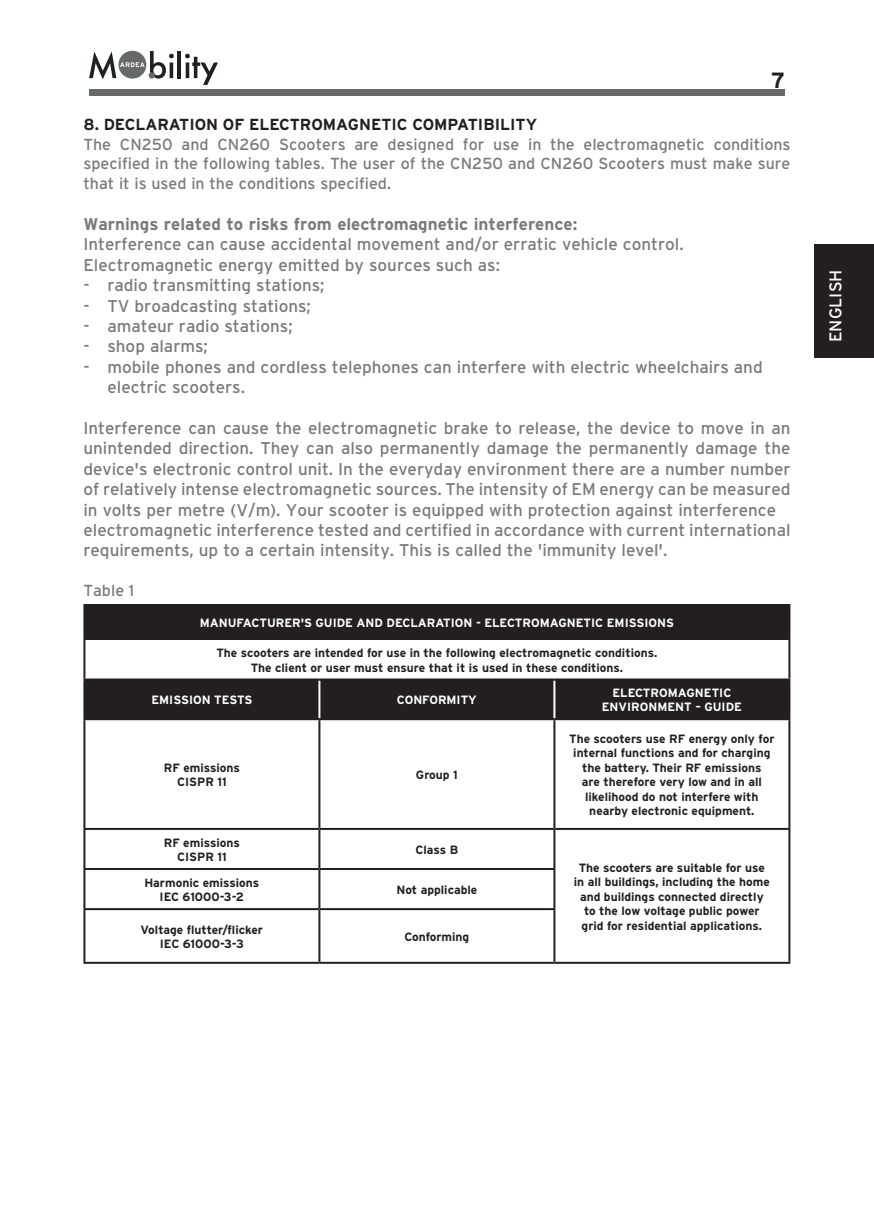
<style>
.page{position:relative;width:874px;height:1225px;background:#fff}
.page>*{position:absolute;margin:0;border:0;box-sizing:border-box;transform-origin:0 0}
.t1{font:700 22px "Interstate";color:#231f20}
.t2{font:17px/20.4px "Interstate";color:#787a7d}
.t3{font:700 17px "Interstate";color:#787a7d}
.t4{font:17px "Interstate";letter-spacing:.005em;color:#fff}
.t5{font:16px/19.8px "Interstate";color:#787a7d;text-align:justify}
.t6{font:700 16px "Interstate";color:#231f20}
.t7{font:700 12px/14.4px "Interstate";color:#231f20;text-align:center}
.t8{font:700 12px/14px "Interstate";color:#fff;text-align:center}
</style>
<div class="page">
<div style="left:89px;top:89px;width:695px;height:7px;background:#65696a"></div>
<div style="left:813px;top:244px;width:60px;height:113px;background:#231f20"></div>
<svg style="left:150px;top:51px;width:24px;height:28px"></svg>
<hr style="left:177px;top:51px;width:4px;height:27px;background:#231f20">
<svg style="left:185px;top:54px;width:33px;height:31px"></svg>
<div style="left:118px;top:51px;width:28px;height:28px;background:#65696a;border-radius:50%"></div>
<svg style="left:89px;top:51px;width:55px;height:28px"></svg>
<div style="left:148px;top:72px;width:7px;height:7px;background:#65696a;border-radius:50%"></div>
<div style="left:84px;top:604px;width:705px;height:35px;background:#231f20"></div>
<div style="left:85px;top:680px;width:703px;height:38px;background:#231f20"></div>
<hr style="left:788px;top:604px;width:2px;height:35px;background:#231f20">
<hr style="left:788px;top:639px;width:2px;height:39px;background:#231f20">
<hr style="left:554px;top:961px;width:236px;height:2px;background:#231f20">
<hr style="left:318px;top:680px;width:2px;height:38px;background:#fff">
<hr style="left:83px;top:604px;width:2px;height:35px;background:#231f20">
<hr style="left:553px;top:680px;width:2px;height:38px;background:#fff">
<hr style="left:83px;top:639px;width:2px;height:39px;background:#231f20">
<hr style="left:83px;top:680px;width:2px;height:38px;background:#231f20">
<hr style="left:83px;top:720px;width:2px;height:108px;background:#231f20">
<hr style="left:83px;top:830px;width:2px;height:38px;background:#231f20">
<hr style="left:83px;top:870px;width:2px;height:38px;background:#231f20">
<hr style="left:83px;top:910px;width:2px;height:51px;background:#231f20">
<hr style="left:318px;top:720px;width:2px;height:108px;background:#231f20">
<hr style="left:318px;top:830px;width:2px;height:38px;background:#231f20">
<hr style="left:318px;top:870px;width:2px;height:38px;background:#231f20">
<hr style="left:318px;top:910px;width:2px;height:51px;background:#231f20">
<hr style="left:788px;top:680px;width:2px;height:38px;background:#231f20">
<hr style="left:553px;top:720px;width:2px;height:108px;background:#231f20">
<hr style="left:788px;top:720px;width:2px;height:108px;background:#231f20">
<hr style="left:553px;top:830px;width:2px;height:38px;background:#231f20">
<hr style="left:788px;top:830px;width:2px;height:39px;background:#231f20">
<hr style="left:553px;top:870px;width:2px;height:38px;background:#231f20">
<hr style="left:788px;top:869px;width:2px;height:40px;background:#231f20">
<hr style="left:553px;top:910px;width:2px;height:51px;background:#231f20">
<hr style="left:788px;top:909px;width:2px;height:52px;background:#231f20">
<hr style="left:83px;top:678px;width:236px;height:2px;background:#231f20">
<hr style="left:83px;top:718px;width:236px;height:2px;background:#231f20">
<hr style="left:83px;top:828px;width:236px;height:2px;background:#231f20">
<hr style="left:83px;top:868px;width:236px;height:2px;background:#231f20">
<hr style="left:83px;top:908px;width:236px;height:2px;background:#231f20">
<hr style="left:83px;top:961px;width:236px;height:2px;background:#231f20">
<hr style="left:319px;top:678px;width:235px;height:2px;background:#231f20">
<hr style="left:554px;top:678px;width:236px;height:2px;background:#231f20">
<hr style="left:319px;top:718px;width:235px;height:2px;background:#231f20">
<hr style="left:554px;top:718px;width:236px;height:2px;background:#231f20">
<hr style="left:319px;top:828px;width:235px;height:2px;background:#231f20">
<hr style="left:554px;top:828px;width:236px;height:2px;background:#231f20">
<hr style="left:319px;top:868px;width:236px;height:2px;background:#231f20">
<hr style="left:319px;top:908px;width:236px;height:2px;background:#231f20">
<hr style="left:319px;top:961px;width:235px;height:2px;background:#231f20">
<p class="t1" style="left:770px;top:68px;width:15px">7</p>
<p class="t6" style="left:83px;top:116px;width:455px">8. DECLARATION OF ELECTROMAGNETIC COMPATIBILITY</p>
<p class="t5" style="left:83px;top:134px;width:708px">The CN250 and CN260 Scooters are designed for use in the electromagnetic conditions specified in the following tables. The user of the CN250 and CN260 Scooters must make sure that it is used in the conditions specified.</p>
<p class="t3" style="left:83px;top:214px;width:495px">Warnings related to risks from electromagnetic interference:</p>
<p class="t2" style="left:83px;top:234px;width:601px">Interference can cause accidental movement and/or erratic vehicle control.<br>Electromagnetic energy emitted by sources such as:</p>
<p class="t2" style="left:83px;top:275px;width:242px">- radio transmitting stations;</p>
<p class="t2" style="left:83px;top:295px;width:229px">- TV broadcasting stations;</p>
<p class="t2" style="left:83px;top:316px;width:211px">- amateur radio stations;</p>
<p class="t2" style="left:83px;top:336px;width:126px">- shop alarms;</p>
<p class="t2" style="left:107px;top:356px;width:656px;text-indent:-24px">- mobile phones and cordless telephones can interfere with electric wheelchairs and electric scooters.</p>
<p class="t2" style="left:83px;top:418px;width:708px">Interference can cause the electromagnetic brake to release, the device to move in an unintended direction. They can also permanently damage the permanently damage the device's electronic control unit. In the everyday environment there are a number number of relatively intense electromagnetic sources. The intensity of EM energy can be measured in volts per metre (V/m). Your scooter is equipped with protection against interference electromagnetic interference tested and certified in accordance with current international requirements, up to a certain intensity. This is called the 'immunity level'.</p>
<p class="t5" style="left:83px;top:580px;width:52px">Table 1</p>
<p class="t8" style="left:200px;top:615px;width:475px">MANUFACTURER'S GUIDE AND DECLARATION - ELECTROMAGNETIC EMISSIONS</p>
<p class="t7" style="left:216px;top:645px;width:442px">The scooters are intended for use in the following electromagnetic conditions.<br>The client or user must ensure that it is used in these conditions.</p>
<p class="t8" style="left:151px;top:693px;width:102px">EMISSION TESTS</p>
<p class="t8" style="left:397px;top:693px;width:81px">CONFORMITY</p>
<p class="t8" style="left:601px;top:686px;width:142px">ELECTROMAGNETIC<br>ENVIRONMENT – GUIDE</p>
<p class="t7" style="left:164px;top:760px;width:78px">RF emissions<br>CISPR 11</p>
<p class="t7" style="left:416px;top:767px;width:43px">Group 1</p>
<p class="t7" style="left:164px;top:835px;width:78px">RF emissions<br>CISPR 11</p>
<p class="t7" style="left:415px;top:842px;width:44px">Class B</p>
<p class="t7" style="left:144px;top:875px;width:116px">Harmonic emissions<br>IEC 61000-3-2</p>
<p class="t7" style="left:396px;top:882px;width:82px">Not applicable</p>
<p class="t7" style="left:141px;top:922px;width:124px">Voltage flutter/flicker<br>IEC 61000-3-3</p>
<p class="t7" style="left:404px;top:929px;width:66px">Conforming</p>
<p class="t7" style="left:569px;top:731px;width:207px">The scooters use RF energy only for internal functions and for charging the battery. Their RF emissions<br>are therefore very low and in all likelihood do not interfere with nearby electronic equipment.</p>
<p class="t7" style="left:573px;top:860px;width:197px">The scooters are suitable for use in all buildings, including the home and buildings connected directly to the low voltage public power grid for residential applications.</p>
<p class="t4" style="left:825px;top:342px;width:74px;rotate:-90deg">ENGLISH</p>
</div>
